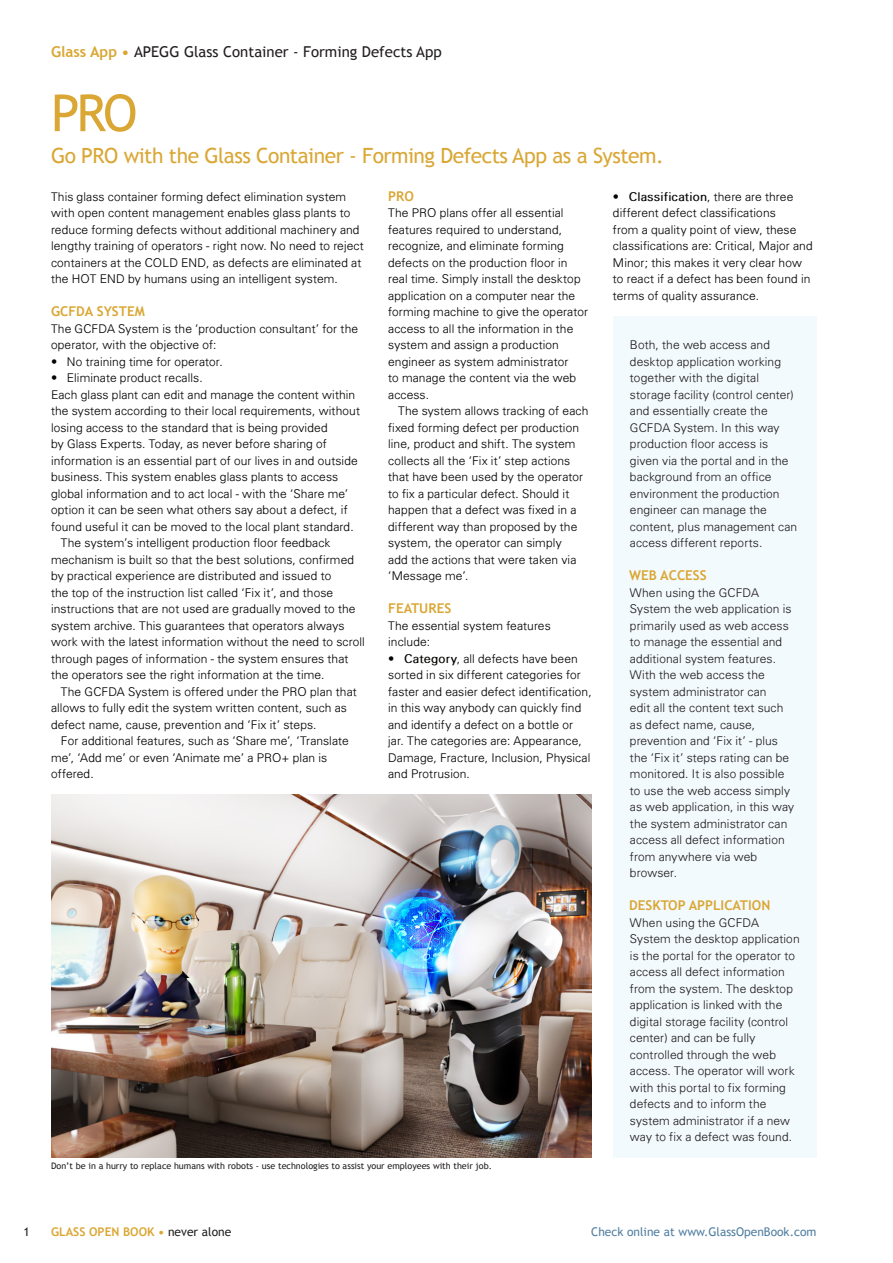
<style>
.page{position:relative;width:893px;height:1263px;background:#fff}
.page>*{position:absolute;margin:0;border:0;box-sizing:border-box;transform-origin:0 0}
.big_title{font:51px "Trebuchet MS";color:#daa735}
.sub_title{font:21px "Trebuchet MS";letter-spacing:-.025em;color:#daa735}
.t1{font:15px "Trebuchet MS";color:#231f20}
.t2{font:700 13.5px "Trebuchet MS";color:#daa735}
.text{font:300 12px/16.5px "Univers";letter-spacing:.01em;color:#040503}
.text_BG{font:300 12px/16.5px "Univers";letter-spacing:.01em;color:#231f20}
.t3{font:12px "Trebuchet MS";color:#517fa2}
.t4{font:700 12px "Trebuchet MS";color:#daa735}
.footer_R{font:12px "Trebuchet MS";color:#231f20}
.image_text{font:9px "Trebuchet MS";color:#231f20}
.s1{font-weight:700;color:#daa735}
.s2{font-style:inherit}
.s3{font-weight:400;color:#231f20}
</style>
<div class="page">
<div style="left:613px;top:316px;width:203px;height:842px;background:#f3fafe"></div>
<img style="left:51px;top:795px;width:541px;height:363px">
<p class="t1" style="left:51px;top:43px;width:392px"><span class="s1">Glass App •</span> APEGG Glass Container - Forming Defects App</p>
<p class="big_title" style="left:51px;top:83px;width:88px">PRO</p>
<p class="sub_title" style="left:51px;top:143px;width:614px">Go PRO with the Glass Container - Forming Defects App as a System.</p>
<p class="text" style="left:51px;top:188px;width:314px">This glass container forming defect elimination system with open content management enables glass plants to reduce forming defects without additional machinery and lengthy training of operators - right now. No need to reject containers at the COLD END, as defects are eliminated at the HOT END by humans using an intelligent system.</p>
<p class="text" style="left:51px;top:320px;width:308px">The GCFDA System is the ‘production consultant’ for the operator, with the objective of:</p>
<p class="text" style="left:51px;top:353px;width:173px">∙ No training time for operator.</p>
<p class="text" style="left:51px;top:369px;width:153px">∙ Eliminate product recalls.</p>
<p class="text" style="left:51px;top:386px;width:310px">Each glass plant can edit and manage the content within the system according to their local requirements, without losing access to the standard that is being provided<br>by Glass Experts. Today, as never before sharing of information is an essential part of our lives in and outside business. This system enables glass plants to access global information and to act local - with the ‘Share me’ option it can be seen what others say about a defect, if found useful it can be moved to the local plant standard.</p>
<p class="text" style="left:51px;top:534px;width:315px;text-indent:10px">The system’s intelligent production floor feedback mechanism is built so that the best solutions, confirmed by practical experience are distributed and issued to<br>the top of the instruction list called ‘Fix it’, and those instructions that are not used are gradually moved to the system archive. This guarantees that operators always work with the latest information without the need to scroll through pages of information - the system ensures that the operators see the right information at the time.</p>
<p class="text" style="left:51px;top:683px;width:307px;text-indent:10px">The GCFDA System is offered under the PRO plan that allows to fully edit the system written content, such as defect name, cause, prevention and ‘Fix it’ steps.</p>
<p class="text" style="left:51px;top:732px;width:299px;text-indent:10px">For additional features, such as ‘Share me’, ‘Translate me’, ‘Add me’ or even ‘Animate me’ a PRO+ plan is offered.</p>
<p class="t2" style="left:51px;top:303px;width:95px">GCFDA SYSTEM</p>
<p class="t2" style="left:388px;top:187px;width:27px">PRO</p>
<p class="text" style="left:388px;top:204px;width:201px">The PRO plans offer all essential features required to understand, recognize, and eliminate forming defects on the production floor in real time. Simply install the desktop application on a computer near the forming machine to give the operator access to all the information in the system and assign a production engineer as system administrator<br>to manage the content via the web access.</p>
<p class="text" style="left:388px;top:402px;width:202px;text-indent:10px">The system allows tracking of each fixed forming defect per production line, product and shift. The system collects all the ‘Fix it’ step actions that have been used by the operator to fix a particular defect. Should it happen that a defect was fixed in a different way than proposed by the system, the operator can simply<br>add the actions that were taken via ‘Message me’.</p>
<p class="text" style="left:388px;top:617px;width:164px">The essential system features include:</p>
<p class="text" style="left:388px;top:650px;width:205px">∙ <span class="s2">Category</span>, all defects have been sorted in six different categories for faster and easier defect identification, in this way anybody can quickly find and identify a defect on a bottle or jar. The categories are: Appearance, Damage, Fracture, Inclusion, Physical and Protrusion.</p>
<p class="t2" style="left:388px;top:600px;width:65px">FEATURES</p>
<p class="image_text" style="left:51px;top:1160px;width:443px">Don’t be in a hurry to replace humans with robots - use technologies to assist your employees with their job.</p>
<p class="text" style="left:613px;top:188px;width:201px">∙ <span class="s2">Classification</span>, there are three different defect classifications<br>from a quality point of view, these classifications are: Critical, Major and Minor; this makes it very clear how to react if a defect has been found in terms of quality assurance.</p>
<p class="text_BG" style="left:630px;top:336px;width:169px">Both, the web access and desktop application working together with the digital storage facility (control center) and essentially create the<br>GCFDA System. In this way production floor access is given via the portal and in the background from an office environment the production engineer can manage the content, plus management can access different reports.</p>
<p class="text_BG" style="left:630px;top:584px;width:166px">When using the GCFDA<br>System the web application is primarily used as web access to manage the essential and additional system features.<br>With the web access the system administrator can<br>edit all the content text such as defect name, cause, prevention and ‘Fix it’ - plus the ‘Fix it’ steps rating can be monitored. It is also possible to use the web access simply as web application, in this way the system administrator can access all defect information from anywhere via web browser.</p>
<p class="t2" style="left:629px;top:567px;width:79px">WEB ACCESS</p>
<p class="t2" style="left:629px;top:897px;width:143px">DESKTOP APPLICATION</p>
<p class="text_BG" style="left:630px;top:914px;width:171px">When using the GCFDA<br>System the desktop application is the portal for the operator to access all defect information from the system. The desktop application is linked with the digital storage facility (control center) and can be fully controlled through the web access. The operator will work with this portal to fix forming defects and to inform the system administrator if a new way to fix a defect was found.</p>
<p class="footer_R" style="left:23px;top:1225px;width:8px">1</p>
<p class="t4" style="left:51px;top:1224px;width:182px">GLASS OPEN BOOK • <span class="s3">never alone</span></p>
<p class="t3" style="left:591px;top:1225px;width:227px">Check online at www.GlassOpenBook.com</p>
</div>
